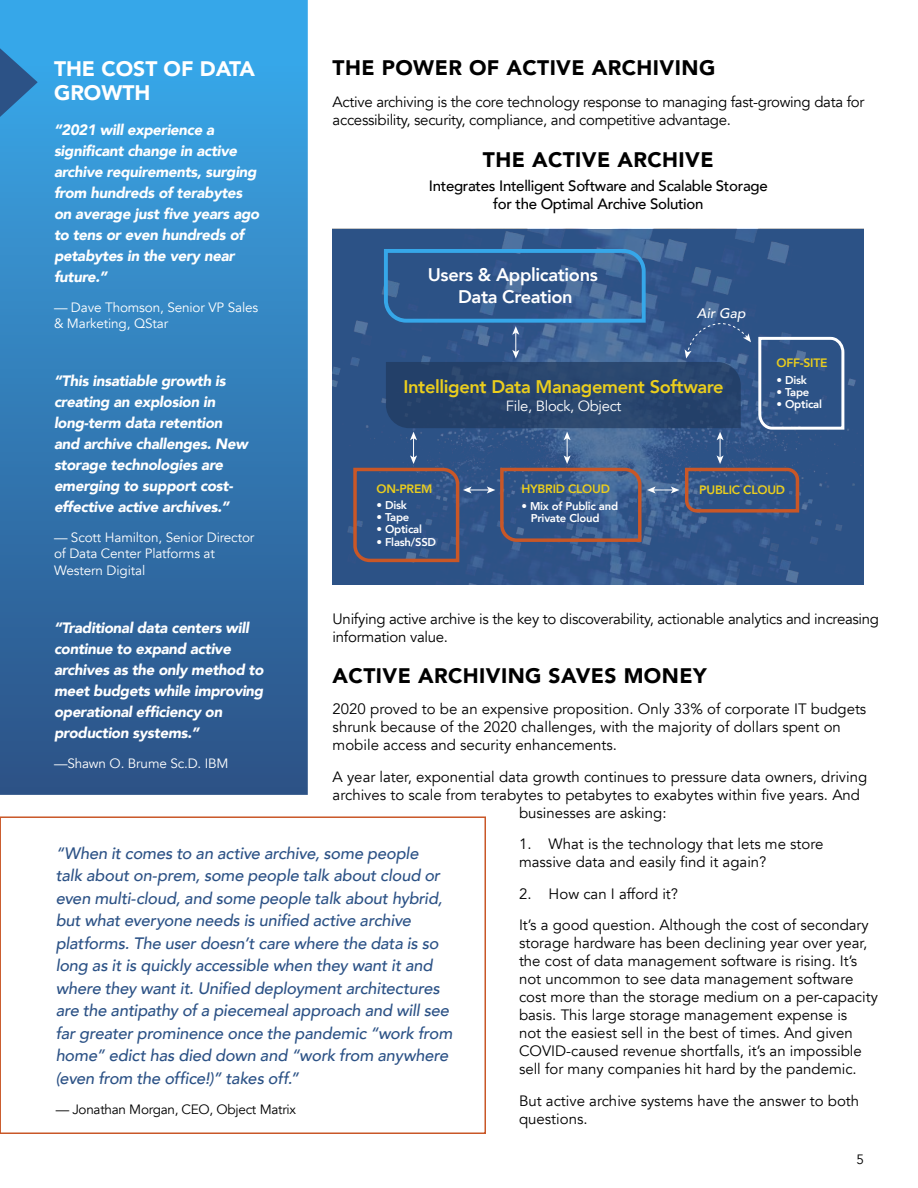
<style>
.page{position:relative;width:918px;height:1188px;background:#fff}
.page>*{position:absolute;margin:0;border:0;box-sizing:border-box;transform-origin:0 0}
.t1{font:900 21px "Avenir";letter-spacing:.02em;color:#000}
.t2{font:900 21px/24px "Avenir";color:#fff}
.t3{font:800 18.3px "Avenir";letter-spacing:-.02em;color:#ebce1d}
.t4{font:800 18.3px/21.9px "Avenir";letter-spacing:-.02em;color:#fff;text-align:center}
.t5{font:italic 500 16.5px/22.5px "Avenir";letter-spacing:-.01em;color:#2c5286}
.t6{font:15px/18px "Avenir";color:#000}
.t7{font:italic 900 15px/21px "Avenir";letter-spacing:-.02em;color:#fff}
.t8{font:15px/18px "Avenir";letter-spacing:-.02em;color:#000}
.t9{font:500 15px/18px "Avenir";letter-spacing:-.02em;color:#000;text-align:center}
.t10{font:14.7px "Avenir";letter-spacing:-.02em;color:#fff}
.t11{font:italic 500 13.95px "Avenir";color:#fff}
.t12{font:13.5px/16.5px "Avenir";letter-spacing:-.01em;color:#fff}
.t13{font:13.5px "Avenir";letter-spacing:-.02em;color:#000}
.t14{font:800 12.15px "Avenir";letter-spacing:-.02em;color:#ebce1d}
.t15{font:800 11.25px/12.1px "Avenir";letter-spacing:-.02em;color:#fff}
</style>
<div class="page">
<svg style="left:0;top:0;width:308px;height:795px;background:#327db8"></svg>
<svg style="left:0;top:36px;width:38px;height:93px;background:#3285c2"></svg>
<img style="left:333px;top:229px;width:531px;height:355px">
<svg style="left:352px;top:247px;width:494px;height:317px;background:#365685"></svg>
<div style="left:0;top:816px;width:486px;height:318px;border:2px solid #c95727"></div>
<h1 class="t2" style="left:54px;top:56px;width:203px">THE COST OF DATA<br>GROWTH</h1>
<p class="t7" style="left:54px;top:119px;width:207px">“2021 will experience a significant change in active archive requirements, surging from hundreds of terabytes on average just five years ago to tens or even hundreds of petabytes in the very near future.”</p>
<p class="t12" style="left:54px;top:299px;width:206px">— Dave Thomson, Senior VP Sales &amp; Marketing, QStar</p>
<p class="t7" style="left:54px;top:370px;width:195px">“This insatiable growth is creating an explosion in long-term data retention and archive challenges. New storage technologies are emerging to support cost&shy;effective active archives.”</p>
<p class="t12" style="left:54px;top:529px;width:202px">— Scott Hamilton, Senior Director of Data Center Platforms at<br>Western Digital</p>
<h1 class="t1" style="left:333px;top:50px;width:384px">THE POWER OF ACTIVE ARCHIVING</h1>
<p class="t8" style="left:333px;top:93px;width:533px">Active archiving is the core technology response to managing fast-growing data for accessibility, security, compliance, and competitive advantage.</p>
<h1 class="t1" style="left:483px;top:141px;width:232px">THE ACTIVE ARCHIVE</h1>
<p class="t9" style="left:429px;top:176px;width:340px">Integrates Intelligent Software and Scalable Storage for the Optimal Archive Solution</p>
<p class="t4" style="left:428px;top:264px;width:172px">Users &amp; Applications<br>Data Creation</p>
<p class="t11" style="left:697px;top:304px;width:50px">Air Gap</p>
<p class="t3" style="left:404px;top:372px;width:322px">Intelligent Data Management Software</p>
<p class="t10" style="left:506px;top:397px;width:117px">File, Block, Object</p>
<p class="t14" style="left:777px;top:353px;width:52px">OFF-SITE</p>
<p class="t15" style="left:777px;top:374px;width:32px">• Disk</p>
<p class="t15" style="left:777px;top:386px;width:34px">• Tape</p>
<p class="t15" style="left:777px;top:398px;width:47px">• Optical</p>
<p class="t14" style="left:377px;top:479px;width:57px">ON-PREM</p>
<p class="t15" style="left:377px;top:499px;width:32px">• Disk</p>
<p class="t15" style="left:377px;top:511px;width:34px">• Tape</p>
<p class="t15" style="left:377px;top:523px;width:47px">• Optical</p>
<p class="t15" style="left:377px;top:536px;width:61px">• Flash/SSD</p>
<p class="t14" style="left:521px;top:480px;width:90px">HYBRID CLOUD</p>
<p class="t15" style="left:531px;top:500px;width:89px;text-indent:-9px">• Mix of Public and<br>Private Cloud</p>
<p class="t14" style="left:699px;top:481px;width:87px">PUBLIC CLOUD</p>
<p class="t8" style="left:333px;top:610px;width:548px">Unifying active archive is the key to discoverability, actionable analytics and increasing information value.</p>
<h1 class="t1" style="left:333px;top:657px;width:376px">ACTIVE ARCHIVING SAVES MONEY</h1>
<p class="t6" style="left:333px;top:700px;width:535px">2020 proved to be an expensive proposition. Only 33% of corporate IT budgets shrunk because of the 2020 challenges, with the majority of dollars spent on mobile access and security enhancements.</p>
<p class="t6" style="left:333px;top:768px;width:536px">A year later, exponential data growth continues to pressure data owners, driving</p>
<p class="t6" style="left:333px;top:786px;width:529px">archives to scale from terabytes to petabytes to exabytes within five years. And</p>
<p class="t6" style="left:519px;top:804px;width:149px">businesses are asking:</p>
<p class="t6" style="left:519px;top:835px;width:306px">1. What is the technology that lets me store massive data and easily find it again?</p>
<p class="t6" style="left:519px;top:878px;width:351px;line-height:31.5px">2. How can I afford it?<br>It’s a good question. Although the cost of secondary</p>
<p class="t6" style="left:519px;top:934px;width:360px">storage hardware has been declining year over year, the cost of data management software is rising. It’s not uncommon to see data management software cost more than the storage medium on a per-capacity basis. This large storage management expense is<br>not the easiest sell in the best of times. And given COVID-caused revenue shortfalls, it’s an impossible sell for many companies hit hard by the pandemic.</p>
<p class="t6" style="left:519px;top:1092px;width:342px">But active archive systems have the answer to both questions.</p>
<p class="t7" style="left:54px;top:617px;width:211px">“Traditional data centers will continue to expand active archives as the only method to meet budgets while improving operational efficiency on production systems.”</p>
<p class="t12" style="left:54px;top:755px;width:176px">—Shawn O. Brume Sc.D. IBM</p>
<p class="t5" style="left:56px;top:842px;width:398px">“When it comes to an active archive, some people<br>talk about on-prem, some people talk about cloud or even multi-cloud, and some people talk about hybrid, but what everyone needs is unified active archive platforms. The user doesn’t care where the data is so long as it is quickly accessible when they want it and where they want it. Unified deployment architectures are the antipathy of a piecemeal approach and will see far greater prominence once the pandemic “work from home” edict has died down and “work from anywhere (even from the office!)” takes off.”</p>
<p class="t13" style="left:56px;top:1101px;width:242px">— Jonathan Morgan, CEO, Object Matrix</p>
<p class="t13" style="left:856px;top:1151px;width:9px">5</p>
</div>
